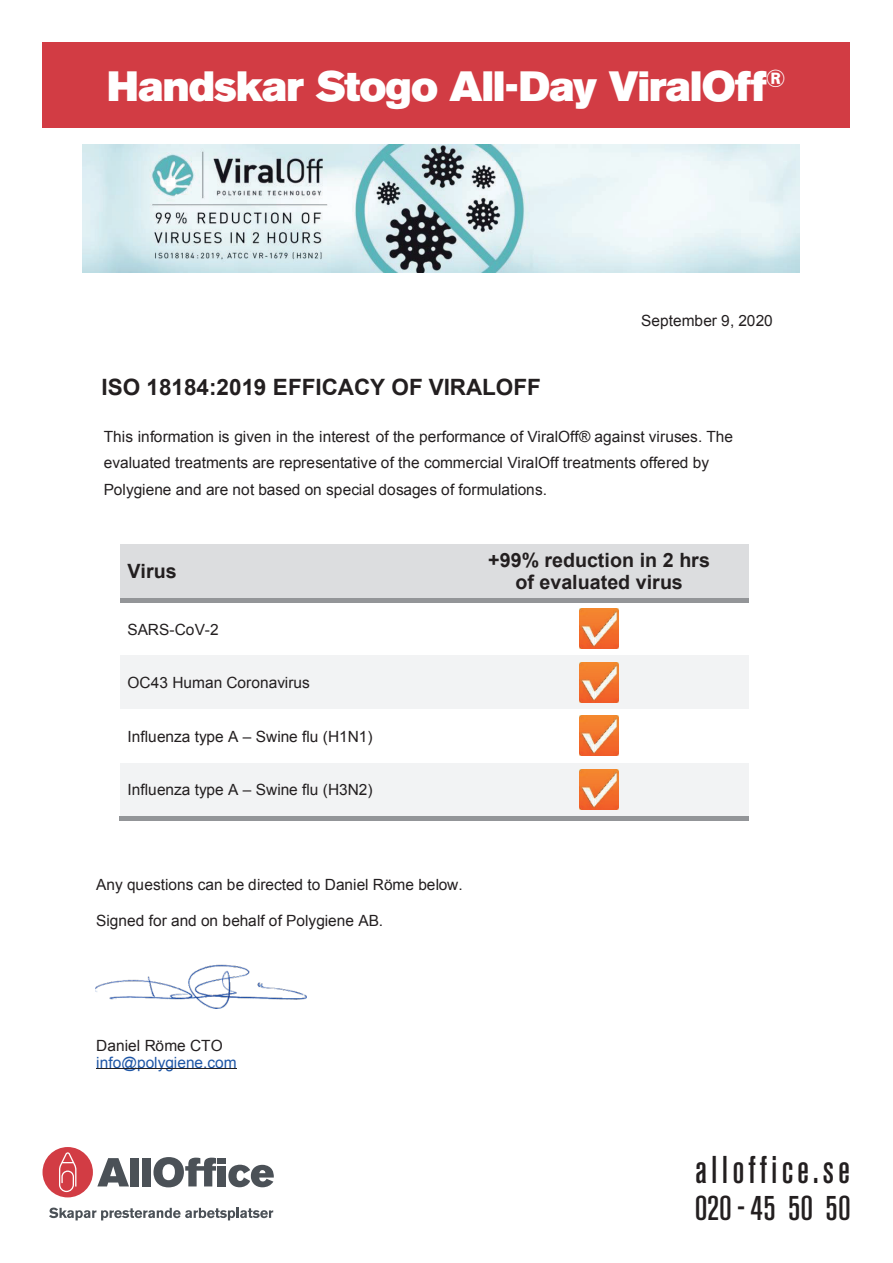
<style>
.page{position:relative;width:893px;height:1263px;background:#fff}
.page>*{position:absolute;margin:0;border:0;box-sizing:border-box;transform-origin:0 0}
.t1{font:42px "Akzidenz Grotesk BE Super";letter-spacing:-.02em;color:#fff}
.t2{font:500 condensed 38.4px "Akzidenz Grotesk BE";letter-spacing:.11em;color:#231f20}
.t3{font:500 condensed 34.2px "Akzidenz Grotesk BE";letter-spacing:.02em;color:#231f20}
.t4{font:700 22.5px "Arial";color:#231f20}
.t5{font:700 19.65px/22.5px "Arial";color:#231f20;text-align:center}
.t6{font:15.45px/26.5px "Arial";letter-spacing:.005em;color:#231f20}
.t7{font:15.45px "Arial";color:#1e56a6}
</style>
<div class="page">
<div style="left:43px;top:43px;width:807px;height:85px;background:#d23c44"></div>
<svg style="left:43px;top:1147px;width:86px;height:50px"></svg>
<div style="left:131px;top:1158px;width:8px;height:28px;background:#4b5157"></div>
<div style="left:142px;top:1158px;width:9px;height:28px;background:#4b5157"></div>
<svg style="left:153px;top:1157px;width:63px;height:30px"></svg>
<div style="left:218px;top:1158px;width:8px;height:5px;background:#4b5157"></div>
<div style="left:218px;top:1166px;width:8px;height:20px;background:#4b5157"></div>
<svg style="left:228px;top:1165px;width:46px;height:22px"></svg>
<svg style="left:49px;top:1207px;width:224px;height:13px"></svg>
<img style="left:83px;top:144px;width:717px;height:129px">
<div style="left:120px;top:544px;width:329px;height:54px;background:#dcdddf"></div>
<div style="left:449px;top:544px;width:300px;height:54px;background:#dcdddf"></div>
<hr style="left:120px;top:598px;width:329px;height:4px;background:#939598">
<svg style="left:449px;top:598px;width:4px;height:4px"></svg>
<hr style="left:453px;top:598px;width:296px;height:4px;background:#939598">
<div style="left:120px;top:656px;width:329px;height:53px;background:#f2f3f4"></div>
<div style="left:449px;top:656px;width:300px;height:53px;background:#f2f3f4"></div>
<div style="left:120px;top:763px;width:329px;height:53px;background:#f2f3f4"></div>
<div style="left:449px;top:763px;width:300px;height:53px;background:#f2f3f4"></div>
<hr style="left:119px;top:816px;width:330px;height:4px;background:#939598">
<svg style="left:449px;top:816px;width:3px;height:4px"></svg>
<hr style="left:452px;top:816px;width:297px;height:4px;background:#939598">
<hr style="left:96px;top:1068px;width:141px;height:1px;background:#231f20">
<img style="left:579px;top:609px;width:40px;height:40px">
<img style="left:579px;top:662px;width:40px;height:40px">
<img style="left:579px;top:716px;width:40px;height:40px">
<img style="left:579px;top:769px;width:40px;height:40px">
<img style="left:96px;top:965px;width:211px;height:43px">
<h1 class="t1" style="left:107px;top:62px;width:680px">Handskar Stogo All-Day ViralOff<sup>®</sup></h1>
<p class="t6" style="left:641px;top:307px;width:133px">September 9, 2020</p>
<h3 class="t4" style="left:102px;top:372px;width:441px">ISO 18184:2019 EFFICACY OF VIRALOFF</h3>
<p class="t6" style="left:104px;top:423px;width:631px">This information is given in the interest of the performance of ViralOff® against viruses. The evaluated treatments are representative of the commercial ViralOff treatments offered by<br>Polygiene and are not based on special dosages of formulations.</p>
<p class="t5" style="left:128px;top:560px;width:51px">Virus</p>
<p class="t5" style="left:488px;top:549px;width:223px">+99% reduction in 2 hrs of evaluated virus</p>
<p class="t6" style="left:128px;top:616px;width:93px">SARS-CoV-2</p>
<p class="t6" style="left:128px;top:670px;width:184px">OC43 Human Coronavirus</p>
<p class="t6" style="left:128px;top:723px;width:247px">Influenza type A – Swine flu (H1N1)</p>
<p class="t6" style="left:128px;top:777px;width:247px">Influenza type A – Swine flu (H3N2)</p>
<p class="t6" style="left:96px;top:872px;width:368px">Any questions can be directed to Daniel Röme below.</p>
<p class="t6" style="left:96px;top:908px;width:288px">Signed for and on behalf of Polygiene AB.</p>
<p class="t6" style="left:96px;top:1032px;width:128px">Daniel Röme CTO</p>
<p class="t7" style="left:96px;top:1053px;width:142px">info@polygiene.com</p>
<h2 class="t2" style="left:695px;top:1149px;width:157px">alloffice.se</h2>
<h3 class="t3" style="left:695px;top:1190px;width:157px">020-45 50 50</h3>
</div>
